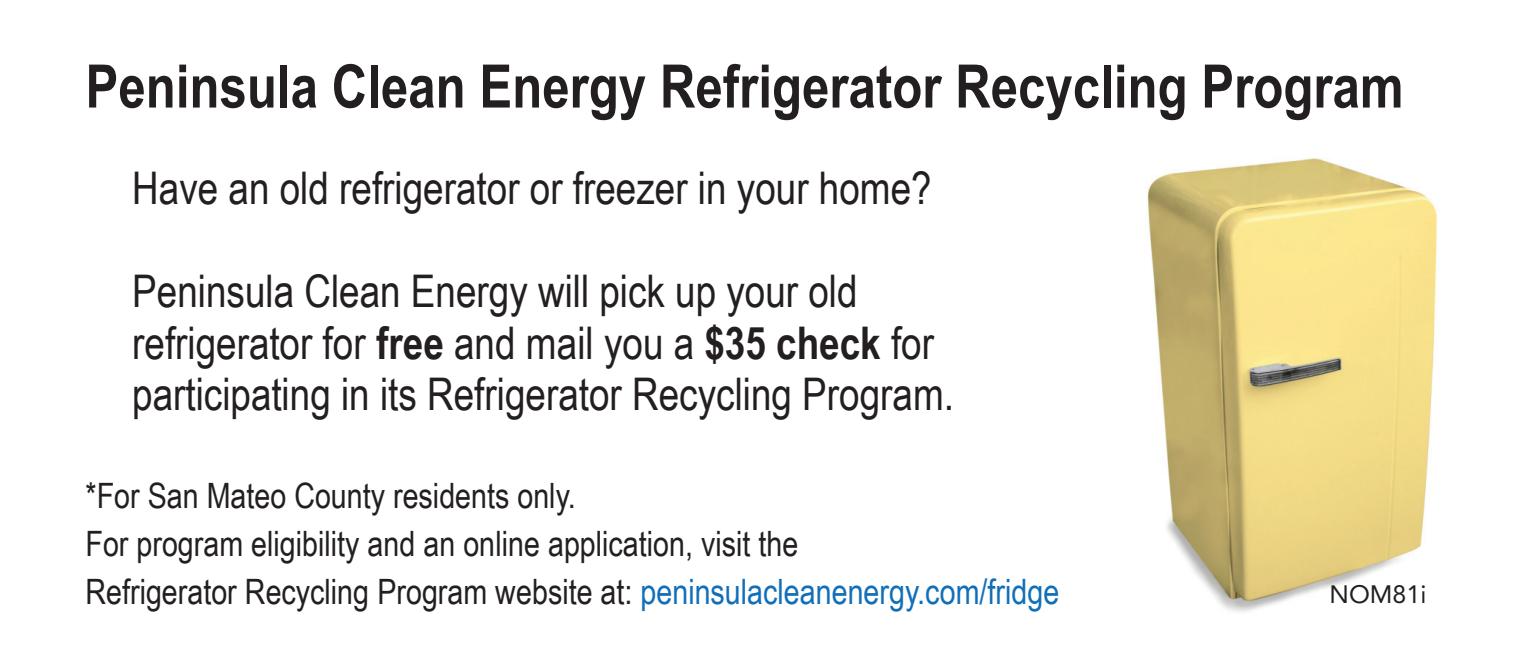
<style>
.page{position:relative;width:1530px;height:660px;background:#fff}
.page>*{position:absolute;margin:0;border:0;box-sizing:border-box;transform-origin:0 0}
.t1{font:700 60px "Arial Narrow";color:#231f20}
.t2{font:45px/51.5px "Arial Narrow";color:#231f20}
.t3{font:35px/47.8px "Arial Narrow";color:#231f20}
.t4{font:25px "Avenir";color:#231f20}
.s1{font-weight:700}
.s2{color:#116fb8}
</style>
<div class="page">
<img style="left:1147px;top:158px;width:290px;height:454px">
<h1 class="t1" style="left:86px;top:41px;width:1320px">Peninsula Clean Energy Refrigerator Recycling Program</h1>
<p class="t2" style="left:132px;top:160px;width:801px">Have an old refrigerator or freezer in your home?</p>
<p class="t2" style="left:132px;top:264px;width:823px">Peninsula Clean Energy will pick up your old refrigerator for <span class="s1">free</span> and mail you a <span class="s1">$35 check</span> for participating in its Refrigerator Recycling Program.</p>
<p class="t3" style="left:86px;top:471px;width:975px">*For San Mateo County residents only.<br>For program eligibility and an online application, visit the<br>Refrigerator Recycling Program website at: <span class="s2">peninsulacleanenergy.com/fridge</span></p>
<p class="t4" style="left:1330px;top:580px;width:98px">NOM81i</p>
</div>
